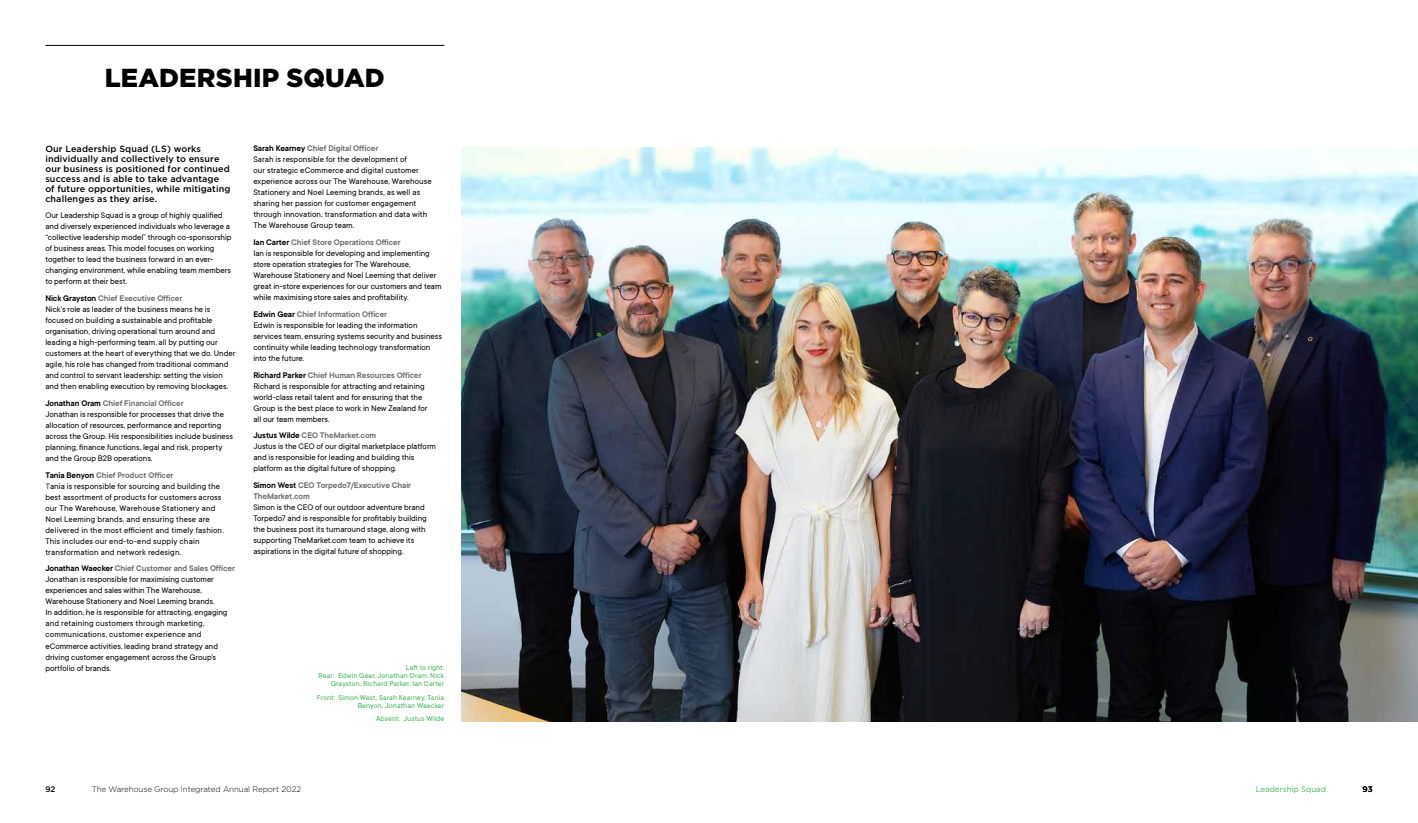
<style>
.page{position:relative;width:1418px;height:823px;background:#fff}
.page>*{position:absolute;margin:0;border:0;box-sizing:border-box;transform-origin:0 0}
.t1{font:900 26px "Gotham";letter-spacing:.005em;color:#000}
.t2{font:9px/11px "TT Commons";color:#000}
.t3{font:500 9px/10px "Gotham";letter-spacing:.015em;color:#000}
.t4{font:600 9px/11px "TT Commons";letter-spacing:-.01em;color:#6d6e71}
.t5{font:8px/8px "TT Commons";letter-spacing:.01em;color:#42b659;text-align:right}
.t6{font:300 8px "Gotham";letter-spacing:-.01em;color:#000}
.t7{font:8px "Gotham";letter-spacing:-.01em;color:#42b659}
.t8{font:500 8px "Gotham";color:#000}
.s1{font-weight:600}
.s2{font-weight:600;color:#6d6e71}
.s3{color:#000}
</style>
<div class="page">
<img style="left:461px;top:148px;width:956px;height:572px">
<hr style="left:45px;top:45px;width:399px;height:1px;background:#000">
<h1 class="t1" style="left:105px;top:63px;width:281px">LEADERSHIP SQUAD</h1>
<p class="t3" style="left:45px;top:143px;width:186px">Our Leadership Squad (LS) works individually and collectively to ensure our business is positioned for continued success and is able to take advantage of future opportunities, while mitigating challenges as they arise.</p>
<p class="t2" style="left:45px;top:210px;width:188px">Our Leadership Squad is a group of highly qualified and diversely experienced individuals who leverage a “collective leadership model” through co-sponsorship of business areas. This model focuses on working together to lead the business forward in an ever&shy;changing environment, while enabling team members to perform at their best.</p>
<p class="t2" style="left:45px;top:293px;width:192px"><span class="s1">Nick Grayston</span> <span class="s2">Chief Executive Officer<br></span>Nick’s role as leader of the business means he is focused on building a sustainable and profitable organisation, driving operational turn around and leading a high-performing team, all by putting our customers at the heart of everything that we do. Under agile, his role has changed from traditional command and control to servant leadership: setting the vision and then enabling execution by removing blockages.</p>
<p class="t2" style="left:45px;top:397px;width:189px"><span class="s1">Jonathan Oram</span> <span class="s2">Chief Financial Officer<br></span>Jonathan is responsible for processes that drive the allocation of resources, performance and reporting across the Group. His responsibilities include business planning, finance functions, legal and risk, property and the Group B2B operations.</p>
<p class="t2" style="left:45px;top:469px;width:180px"><span class="s1">Tania Benyon</span> <span class="s2">Chief Product Officer<br>T</span>ania is responsible for sourcing and building the best assortment of products for customers across our The Warehouse, Warehouse Stationery and Noel Leeming brands, and ensuring these are delivered in the most efficient and timely fashion.<br>This includes our end-to-end supply chain transformation and network redesign.</p>
<p class="t2" style="left:45px;top:563px;width:191px"><span class="s1">Jonathan Waecker</span> <span class="s2">Chief Customer and Sales Officer </span>Jonathan is responsible for maximising customer experiences and sales within The Warehouse, Warehouse Stationery and Noel Leeming brands.<br>In addition, he is responsible for attracting, engaging and retaining customers through marketing, communications, customer experience and eCommerce activities, leading brand strategy and driving customer engagement across the Group’s portfolio of brands.</p>
<p class="t2" style="left:253px;top:143px;width:180px"><span class="s1">Sarah Kearney</span> <span class="s2">Chief Digital Officer<br></span>Sarah is responsible for the development of<br>our strategic eCommerce and digital customer experience across our The Warehouse, Warehouse Stationery and Noel Leeming brands, as well as sharing her passion for customer engagement through innovation, transformation and data with The Warehouse Group team.</p>
<p class="t2" style="left:253px;top:237px;width:190px"><span class="s1">Ian Carter</span> <span class="s2">Chief Store Operations Officer<br></span>Ian is responsible for developing and implementing store operation strategies for The Warehouse, Warehouse Stationery and Noel Leeming that deliver great in-store experiences for our customers and team while maximising store sales and profitability.</p>
<p class="t2" style="left:253px;top:308px;width:190px"><span class="s1">Edwin Gear</span> <span class="s2">Chief Information Officer<br></span>Edwin is responsible for leading the information services team, ensuring systems security and business continuity while leading technology transformation into the future.</p>
<p class="t2" style="left:253px;top:369px;width:176px"><span class="s1">Richard Parker</span> <span class="s2">Chief Human Resources Officer </span>Richard is responsible for attracting and retaining world-class retail talent and for ensuring that the Group is the best place to work in New Zealand for all our team members.</p>
<p class="t2" style="left:253px;top:430px;width:184px"><span class="s1">Justus Wilde</span> <span class="s2">CEO TheMarket.com<br></span>Justus is the CEO of our digital marketplace platform and is responsible for leading and building this platform as the digital future of shopping.</p>
<p class="t4" style="left:253px;top:479px;width:159px"><span class="s3">Simon West</span> CEO Torpedo7/Executive Chair<br>TheMarket.com</p>
<p class="t2" style="left:253px;top:501px;width:175px">Simon is the CEO of our outdoor adventure brand Torpedo7 and is responsible for profitably building the business post its turnaround stage, along with supporting TheMarket.com team to achieve its aspirations in the digital future of shopping.</p>
<p class="t5" style="left:318px;top:663px;width:127px">Left to right:<br>Rear: Edwin Gear, Jonathan Oram, Nick<br>Grayston, Richard Parker, Ian Carter</p>
<p class="t5" style="left:317px;top:692px;width:129px">Front: Simon West, Sarah Kearney, Tania<br>Benyon, Jonathan Waecker</p>
<p class="t5" style="left:376px;top:714px;width:70px">Absent: Justus Wilde</p>
<p class="t8" style="left:45px;top:783px;width:11px">92</p>
<p class="t6" style="left:92px;top:784px;width:211px">The Warehouse Group Integrated Annual Report 2022</p>
<p class="t7" style="left:1255px;top:784px;width:72px">Leadership Squad</p>
<p class="t8" style="left:1362px;top:783px;width:12px">93</p>
</div>
